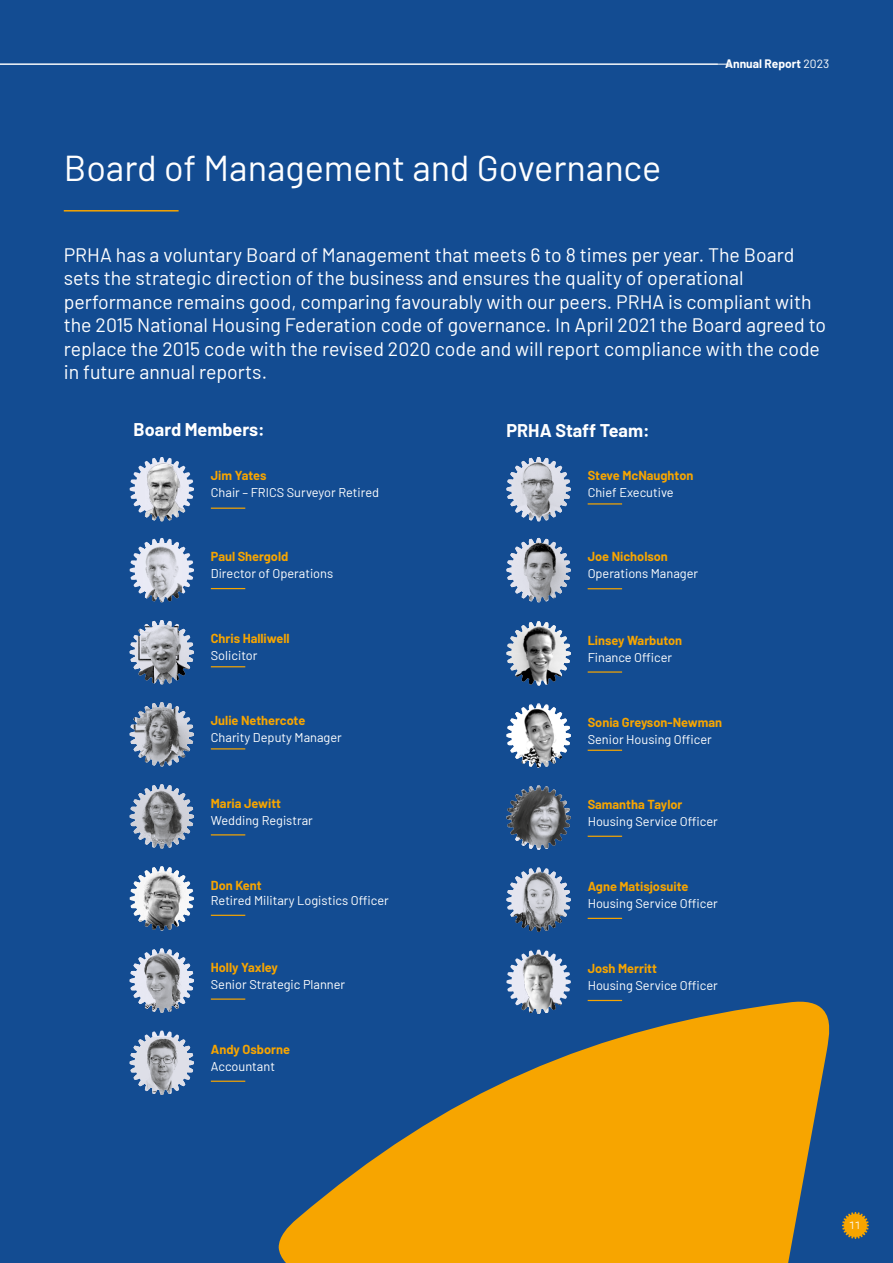
<style>
.page{position:relative;width:893px;height:1263px;background:#134c92}
.page>*{position:absolute;margin:0;border:0;box-sizing:border-box;transform-origin:0 0}
.t1{font:36px "Barlow";color:#fff}
.t2{font:19.5px/23.4px "Barlow";color:#fff}
.t3{font:700 18px "Barlow";color:#fff}
.t4{font:12.75px "Barlow";color:#fff}
.t5{font:700 12.75px "Barlow";color:#f7a500}
.t6{font:700 12px "Barlow";color:#fff}
.t7{font:10.5px "Barlow";color:#fff}
.s1{font-weight:400}
</style>
<div class="page">
<svg style="left:842px;top:1212px;width:27px;height:27px"></svg>
<hr style="left:64px;top:210px;width:115px;height:2px;background:#f7a500">
<svg style="left:279px;top:1000px;width:551px;height:263px;fill:#f7a500"></svg>
<hr style="left:0;top:64px;width:730px;height:1px;background:#fff">
<img style="left:506px;top:457px;width:65px;height:64px">
<hr style="left:588px;top:503px;width:34px;height:1px;background:#f7a500">
<img style="left:506px;top:538px;width:65px;height:64px">
<hr style="left:588px;top:588px;width:34px;height:1px;background:#f7a500">
<img style="left:506px;top:621px;width:65px;height:64px">
<hr style="left:588px;top:671px;width:34px;height:2px;background:#f7a500">
<img style="left:506px;top:705px;width:65px;height:63px">
<hr style="left:588px;top:750px;width:34px;height:1px;background:#f7a500">
<img style="left:506px;top:785px;width:65px;height:65px">
<hr style="left:588px;top:836px;width:34px;height:1px;background:#f7a500">
<img style="left:506px;top:867px;width:65px;height:65px">
<hr style="left:588px;top:918px;width:34px;height:1px;background:#f7a500">
<svg style="left:130px;top:457px;width:64px;height:42px"></svg>
<img style="left:132px;top:459px;width:61px;height:62px">
<hr style="left:211px;top:508px;width:34px;height:1px;background:#f7a500">
<svg style="left:144px;top:1030px;width:35px;height:7px"></svg>
<img style="left:130px;top:1037px;width:64px;height:58px">
<hr style="left:211px;top:1080px;width:34px;height:2px;background:#f7a500">
<img style="left:130px;top:702px;width:64px;height:64px">
<hr style="left:211px;top:748px;width:34px;height:1px;background:#f7a500">
<img style="left:130px;top:620px;width:64px;height:64px">
<hr style="left:211px;top:666px;width:34px;height:1px;background:#f7a500">
<img style="left:130px;top:784px;width:64px;height:65px">
<hr style="left:211px;top:834px;width:34px;height:1px;background:#f7a500">
<svg style="left:130px;top:881px;width:64px;height:50px"></svg>
<img style="left:135px;top:866px;width:55px;height:64px">
<hr style="left:211px;top:915px;width:34px;height:1px;background:#f7a500">
<svg style="left:130px;top:538px;width:64px;height:56px"></svg>
<img style="left:142px;top:543px;width:40px;height:59px">
<hr style="left:211px;top:588px;width:34px;height:1px;background:#f7a500">
<img style="left:130px;top:948px;width:64px;height:65px">
<hr style="left:211px;top:998px;width:34px;height:2px;background:#f7a500">
<svg style="left:528px;top:950px;width:21px;height:3px"></svg>
<img style="left:506px;top:953px;width:65px;height:61px">
<hr style="left:588px;top:1000px;width:34px;height:1px;background:#f7a500">
<h1 class="t1" style="left:64px;top:142px;width:599px">Board of Management and Governance</h1>
<p class="t6" style="left:725px;top:55px;width:106px">Annual Report <span class="s1">2023</span></p>
<p class="t2" style="left:64px;top:242px;width:764px">PRHA has a voluntary Board of Management that meets 6 to 8 times per year. The Board sets the strategic direction of the business and ensures the quality of operational performance remains good, comparing favourably with our peers. PRHA is compliant with the 2015 National Housing Federation code of governance. In April 2021 the Board agreed to replace the 2015 code with the revised 2020 code and will report compliance with the code in future annual reports.</p>
<p class="t3" style="left:134px;top:416px;width:133px">Board Members:</p>
<p class="t5" style="left:211px;top:466px;width:57px">Jim Yates</p>
<p class="t4" style="left:211px;top:484px;width:170px">Chair – FRICS Surveyor Retired</p>
<p class="t3" style="left:506px;top:418px;width:145px">PRHA Staff Team:</p>
<p class="t5" style="left:588px;top:466px;width:107px">Steve McNaughton</p>
<p class="t4" style="left:588px;top:484px;width:88px">Chief Executive</p>
<p class="t5" style="left:211px;top:547px;width:79px">Paul Shergold</p>
<p class="t4" style="left:211px;top:564px;width:124px">Director of Operations</p>
<p class="t5" style="left:588px;top:547px;width:82px">Joe Nicholson</p>
<p class="t4" style="left:588px;top:565px;width:112px">Operations Manager</p>
<p class="t5" style="left:211px;top:629px;width:80px">Chris Halliwell</p>
<p class="t4" style="left:211px;top:646px;width:48px">Solicitor</p>
<p class="t5" style="left:588px;top:631px;width:96px">Linsey Warbuton</p>
<p class="t4" style="left:588px;top:648px;width:86px">Finance Officer</p>
<p class="t5" style="left:211px;top:711px;width:96px">Julie Nethercote</p>
<p class="t4" style="left:211px;top:729px;width:133px">Charity Deputy Manager</p>
<p class="t5" style="left:588px;top:713px;width:136px">Sonia Greyson-Newman</p>
<p class="t4" style="left:588px;top:730px;width:126px">Senior Housing Officer</p>
<p class="t5" style="left:211px;top:793px;width:72px">Maria Jewitt</p>
<p class="t4" style="left:211px;top:811px;width:104px">Wedding Registrar</p>
<p class="t5" style="left:588px;top:795px;width:96px">Samantha Taylor</p>
<p class="t4" style="left:588px;top:812px;width:132px">Housing Service Officer</p>
<p class="t5" style="left:211px;top:876px;width:52px">Don Kent</p>
<p class="t4" style="left:211px;top:891px;width:179px">Retired Military Logistics Officer</p>
<p class="t5" style="left:588px;top:877px;width:102px">Agne Matisjosuite</p>
<p class="t4" style="left:588px;top:894px;width:132px">Housing Service Officer</p>
<p class="t5" style="left:211px;top:958px;width:69px">Holly Yaxley</p>
<p class="t4" style="left:211px;top:975px;width:136px">Senior Strategic Planner</p>
<p class="t5" style="left:588px;top:959px;width:71px">Josh Merritt</p>
<p class="t4" style="left:588px;top:976px;width:132px">Housing Service Officer</p>
<p class="t5" style="left:211px;top:1040px;width:81px">Andy Osborne</p>
<p class="t4" style="left:211px;top:1057px;width:66px">Accountant</p>
<p class="t7" style="left:849px;top:1218px;width:13px">11</p>
</div>
